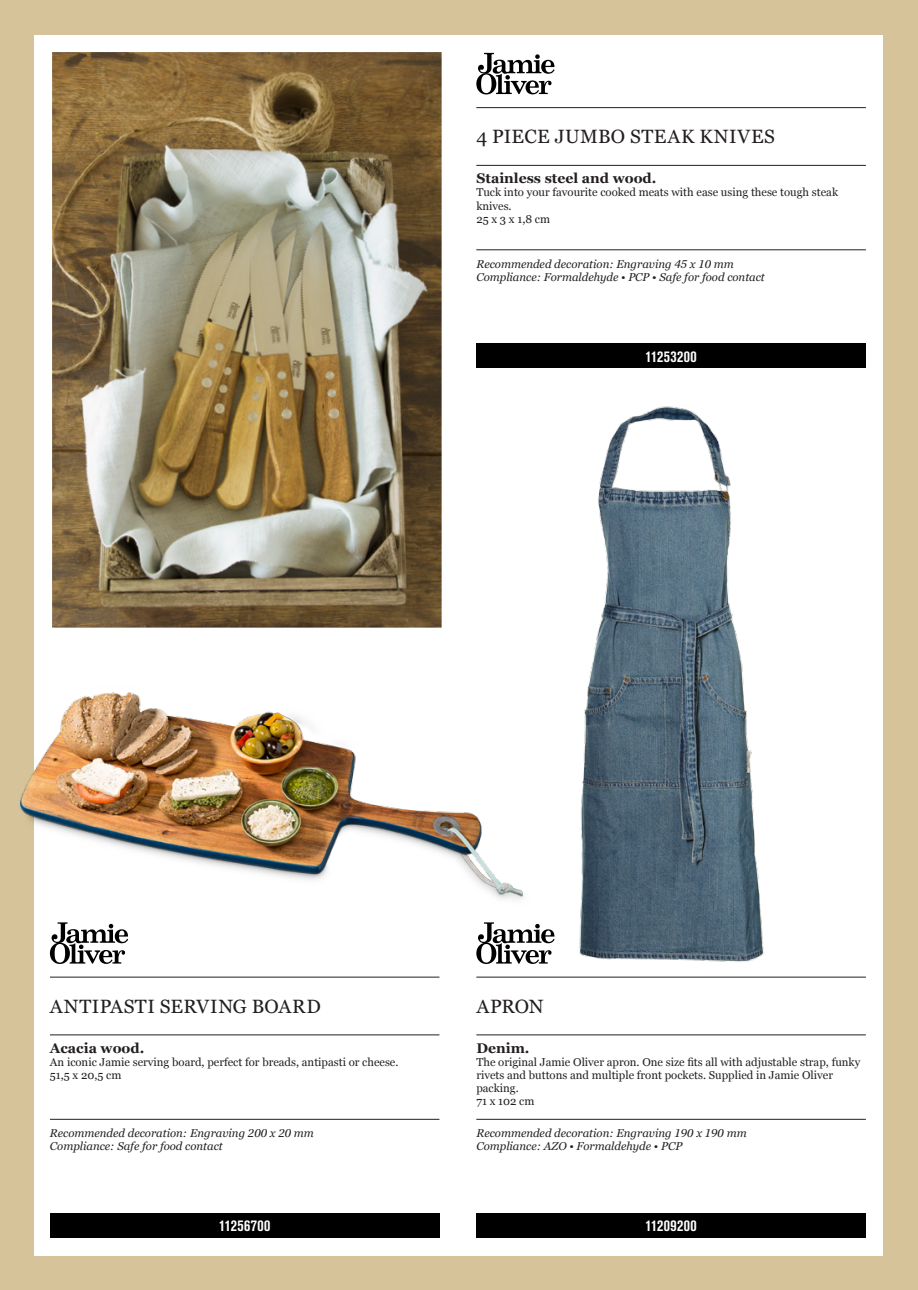
<style>
.page{position:relative;width:918px;height:1290px;background:#d6c399}
.page>*{position:absolute;margin:0;border:0;box-sizing:border-box;transform-origin:0 0}
.t1{font:19.25px "Georgia";letter-spacing:.03em;color:#231f20}
.t2{font:700 condensed 15.75px "Akzidenz Grotesk Pro";letter-spacing:.025em;color:#fff}
.t3{font:700 14px "Georgia";color:#231f20}
.t4{font:11.38px/13.1px "Georgia";color:#231f20}
.t5{font:italic 11.38px/13.1px "Georgia Pro";color:#231f20}
</style>
<div class="page">
<div style="left:35px;top:35px;width:848px;height:1220px;background:#fff"></div>
<svg style="left:476px;top:923px;width:78px;height:41px"></svg>
<hr style="left:476px;top:977px;width:390px;height:1px;background:#231f20">
<hr style="left:476px;top:1034px;width:390px;height:1px;background:#231f20">
<hr style="left:476px;top:1119px;width:390px;height:1px;background:#231f20">
<div style="left:476px;top:1213px;width:390px;height:25px;background:#000"></div>
<svg style="left:476px;top:53px;width:78px;height:41px"></svg>
<hr style="left:476px;top:107px;width:390px;height:1px;background:#231f20">
<hr style="left:476px;top:165px;width:390px;height:1px;background:#231f20">
<hr style="left:476px;top:249px;width:390px;height:1px;background:#231f20">
<div style="left:476px;top:343px;width:390px;height:25px;background:#000"></div>
<svg style="left:50px;top:926px;width:78px;height:38px"></svg>
<hr style="left:50px;top:977px;width:389px;height:1px;background:#231f20">
<hr style="left:50px;top:1034px;width:389px;height:1px;background:#231f20">
<hr style="left:50px;top:1119px;width:389px;height:1px;background:#231f20">
<div style="left:50px;top:1213px;width:389px;height:25px;background:#000"></div>
<img style="left:19px;top:685px;width:514px;height:241px">
<img style="left:52px;top:52px;width:389px;height:576px">
<img style="left:579px;top:406px;width:185px;height:556px">
<h1 class="t1" style="left:476px;top:125px;width:298px">4 piece Jumbo steak knives</h1>
<p class="t3" style="left:476px;top:169px;width:182px">Stainless steel and wood.</p>
<p class="t4" style="left:476px;top:186px;width:363px">Tuck into your favourite cooked meats with ease using these tough steak knives.<br>25 x 3 x 1,8 cm</p>
<p class="t5" style="left:476px;top:258px;width:290px">Recommended decoration: Engraving 45 x 10 mm<br>Compliance: Formaldehyde • PCP • Safe for food contact</p>
<h2 class="t2" style="left:645px;top:346px;width:53px">11253200</h2>
<h1 class="t1" style="left:50px;top:994px;width:269px">Antipasti serving board</h1>
<p class="t3" style="left:50px;top:1039px;width:96px">Acacia wood.</p>
<p class="t4" style="left:50px;top:1056px;width:350px">An iconic Jamie serving board, perfect for breads, antipasti or cheese.<br>51,5 x 20,5 cm</p>
<p class="t5" style="left:50px;top:1127px;width:265px">Recommended decoration: Engraving 200 x 20 mm<br>Compliance: Safe for food contact</p>
<h2 class="t2" style="left:219px;top:1215px;width:53px">11256700</h2>
<h1 class="t1" style="left:476px;top:994px;width:69px">Apron</h1>
<p class="t3" style="left:476px;top:1039px;width:55px">Denim.</p>
<p class="t4" style="left:476px;top:1056px;width:385px">The original Jamie Oliver apron. One size fits all with adjustable strap, funky rivets and buttons and multiple front pockets. Supplied in Jamie Oliver packing.<br>71 x 102 cm</p>
<p class="t5" style="left:476px;top:1127px;width:272px">Recommended decoration: Engraving 190 x 190 mm<br>Compliance: AZO • Formaldehyde • PCP</p>
<h2 class="t2" style="left:645px;top:1215px;width:53px">11209200</h2>
</div>
